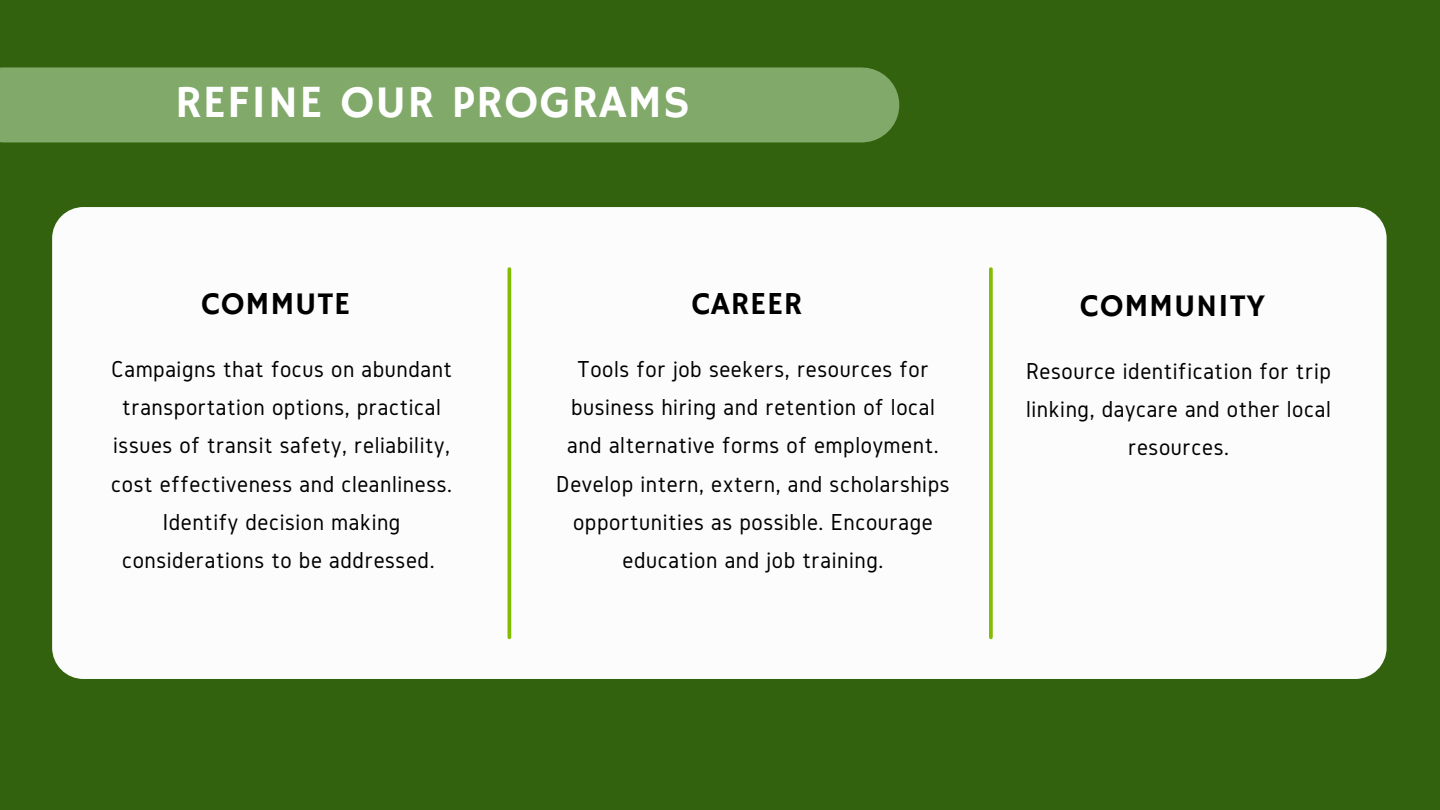
<style>
.page{position:relative;width:1440px;height:810px;background:#32620e}
.page>*{position:absolute;margin:0;border:0;box-sizing:border-box;transform-origin:0 0}
.t1{font:46px "Hammersmith One";letter-spacing:.025em;color:#fff}
.t2{font:32px "Hammersmith One";letter-spacing:.025em;color:#000}
.t3{font:24px/38.2px "Gidole";letter-spacing:.025em;color:#000;text-align:center}
</style>
<div class="page">
<div style="left:52px;top:207px;width:1335px;height:472px;background:#fff;border-radius:31px"></div>
<hr style="left:508px;top:269px;width:3px;height:368px;background:#84bd00">
<svg style="left:989px;top:269px;width:4px;height:368px"></svg>
<div style="left:3px;top:67px;width:859px;height:75px;background:#81a969"></div>
<p class="t1" style="left:175px;top:76px;width:516px">REFINE OUR PROGRAMS</p>
<p class="t2" style="left:201px;top:285px;width:150px">COMMUTE</p>
<p class="t2" style="left:692px;top:285px;width:112px">CAREER</p>
<p class="t2" style="left:1080px;top:287px;width:186px">COMMUNITY</p>
<p class="t3" style="left:111px;top:349px;width:343px">Campaigns that focus on abundant transportation options, practical issues of transit safety, reliability, cost effectiveness and cleanliness.<br>Identify decision making considerations to be addressed.</p>
<p class="t3" style="left:556px;top:349px;width:395px">Tools for job seekers, resources for business hiring and retention of local and alternative forms of employment.<br>Develop intern, extern, and scholarships opportunities as possible. Encourage education and job training.</p>
<p class="t3" style="left:1026px;top:351px;width:306px">Resource identification for trip linking, daycare and other local resources.</p>
</div>
